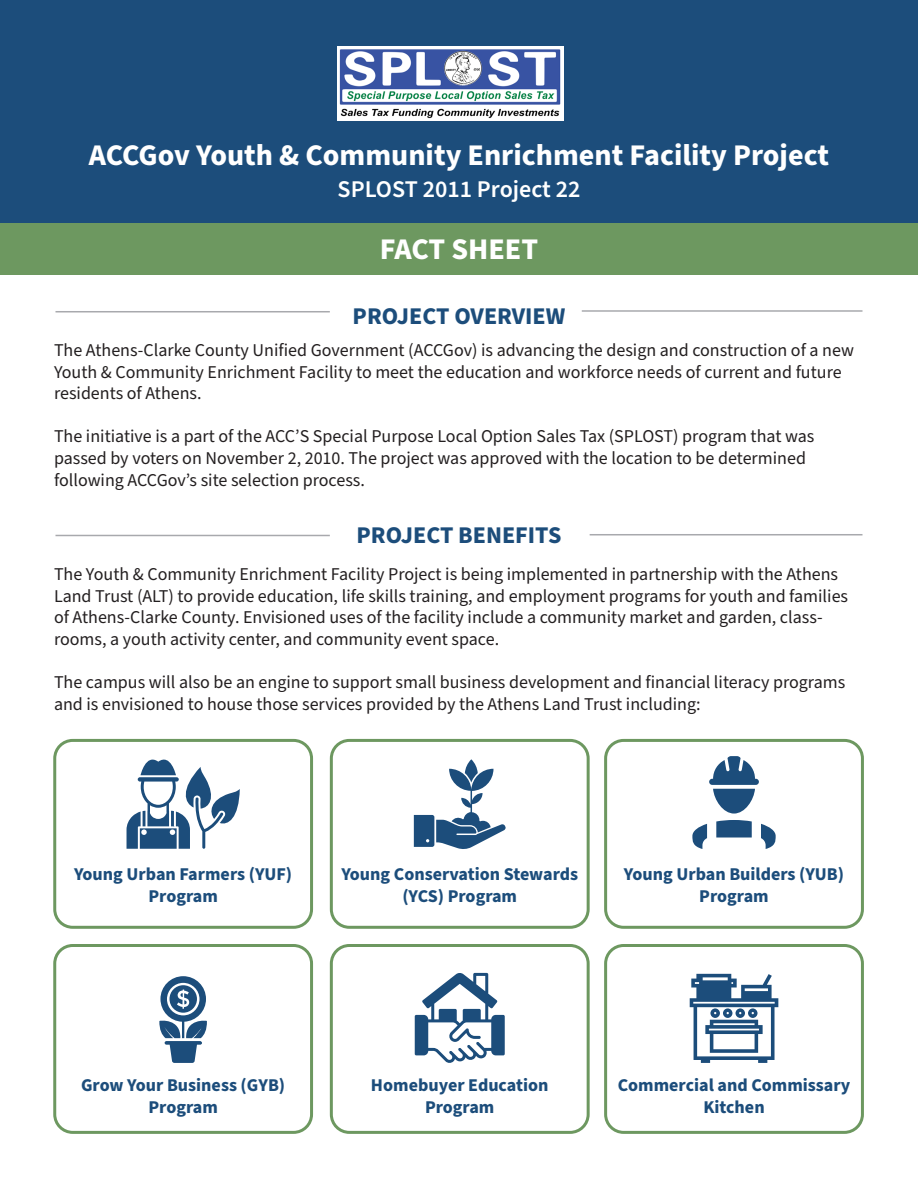
<style>
.page{position:relative;width:918px;height:1188px;background:#fff}
.page>*{position:absolute;margin:0;border:0;box-sizing:border-box;transform-origin:0 0}
.t1{font:700 30px "Source Sans Pro";color:#fff}
.t2{font:700 24px "Source Sans Pro";color:#1c4d7b}
.t3{font:600 24px "Source Sans Pro";color:#fff}
.t4{font:18px/21.6px "Source Sans Pro";color:#231f20}
.t5{font:700 18px/21.6px "Source Sans Pro";color:#1c4d7b;text-align:center}
</style>
<div class="page">
<div style="left:0;top:213px;width:918px;height:61px;background:#6d9860"></div>
<div style="left:53px;top:739px;width:260px;height:190px;border:3px solid #6d9860;border-radius:18px"></div>
<div style="left:53px;top:944px;width:260px;height:190px;border:3px solid #6d9860;border-radius:18px"></div>
<div style="left:330px;top:739px;width:260px;height:190px;border:3px solid #6d9860;border-radius:18px"></div>
<div style="left:330px;top:944px;width:260px;height:190px;border:3px solid #6d9860;border-radius:18px"></div>
<div style="left:604px;top:739px;width:260px;height:190px;border:3px solid #6d9860;border-radius:18px"></div>
<div style="left:604px;top:944px;width:260px;height:190px;border:3px solid #6d9860;border-radius:18px"></div>
<div style="left:0;top:0;width:918px;height:222px;background:#1c4d7b"></div>
<img style="left:338px;top:46px;width:225px;height:75px">
<svg style="left:127px;top:759px;width:113px;height:90px"></svg>
<svg style="left:414px;top:759px;width:92px;height:90px"></svg>
<svg style="left:415px;top:973px;width:90px;height:90px"></svg>
<svg style="left:690px;top:974px;width:88px;height:89px"></svg>
<svg style="left:761px;top:824px;width:15px;height:25px"></svg>
<svg style="left:692px;top:824px;width:15px;height:25px"></svg>
<svg style="left:716px;top:820px;width:36px;height:18px"></svg>
<svg style="left:709px;top:756px;width:50px;height:58px"></svg>
<svg style="left:159px;top:976px;width:48px;height:87px"></svg>
<hr style="left:56px;top:311px;width:274px;height:1px;background:#a8a9ad">
<hr style="left:582px;top:310px;width:280px;height:2px;background:#a8a9ad">
<hr style="left:56px;top:535px;width:274px;height:1px;background:#a8a9ad">
<hr style="left:590px;top:534px;width:272px;height:1px;background:#a8a9ad">
<p class="t1" style="left:89px;top:135px;width:742px">ACCGov Youth &amp; Community Enrichment Facility Project</p>
<p class="t3" style="left:338px;top:173px;width:244px">SPLOST 2011 Project 22</p>
<p class="t1" style="left:380px;top:229px;width:160px">FACT SHEET</p>
<p class="t2" style="left:353px;top:299px;width:214px">PROJECT OVERVIEW</p>
<p class="t4" style="left:54px;top:340px;width:802px">The Athens-Clarke County Unified Government (ACCGov) is advancing the design and construction of a new<br>Youth &amp; Community Enrichment Facility to meet the education and workforce needs of current and future residents of Athens.</p>
<p class="t4" style="left:54px;top:426px;width:762px">The initiative is a part of the ACC’S Special Purpose Local Option Sales Tax (SPLOST) program that was passed by voters on November 2, 2010. The project was approved with the location to be determined following ACCGov’s site selection process.</p>
<p class="t2" style="left:356px;top:519px;width:207px">PROJECT BENEFITS</p>
<p class="t4" style="left:54px;top:564px;width:796px">The Youth &amp; Community Enrichment Facility Project is being implemented in partnership with the Athens Land Trust (ALT) to provide education, life skills training, and employment programs for youth and families of Athens-Clarke County. Envisioned uses of the facility include a community market and garden, class&shy;rooms, a youth activity center, and community event space.</p>
<p class="t4" style="left:54px;top:672px;width:793px">The campus will also be an engine to support small business development and financial literacy programs and is envisioned to house those services provided by the Athens Land Trust including:</p>
<p class="t5" style="left:74px;top:864px;width:220px">Young Urban Farmers (YUF)<br>Program</p>
<p class="t5" style="left:341px;top:864px;width:238px">Young Conservation Stewards (YCS) Program</p>
<p class="t5" style="left:624px;top:864px;width:222px">Young Urban Builders (YUB)<br>Program</p>
<p class="t5" style="left:81px;top:1075px;width:206px">Grow Your Business (GYB)<br>Program</p>
<p class="t5" style="left:371px;top:1075px;width:179px">Homebuyer Education<br>Program</p>
<p class="t5" style="left:618px;top:1075px;width:234px">Commercial and Commissary<br>Kitchen</p>
</div>
